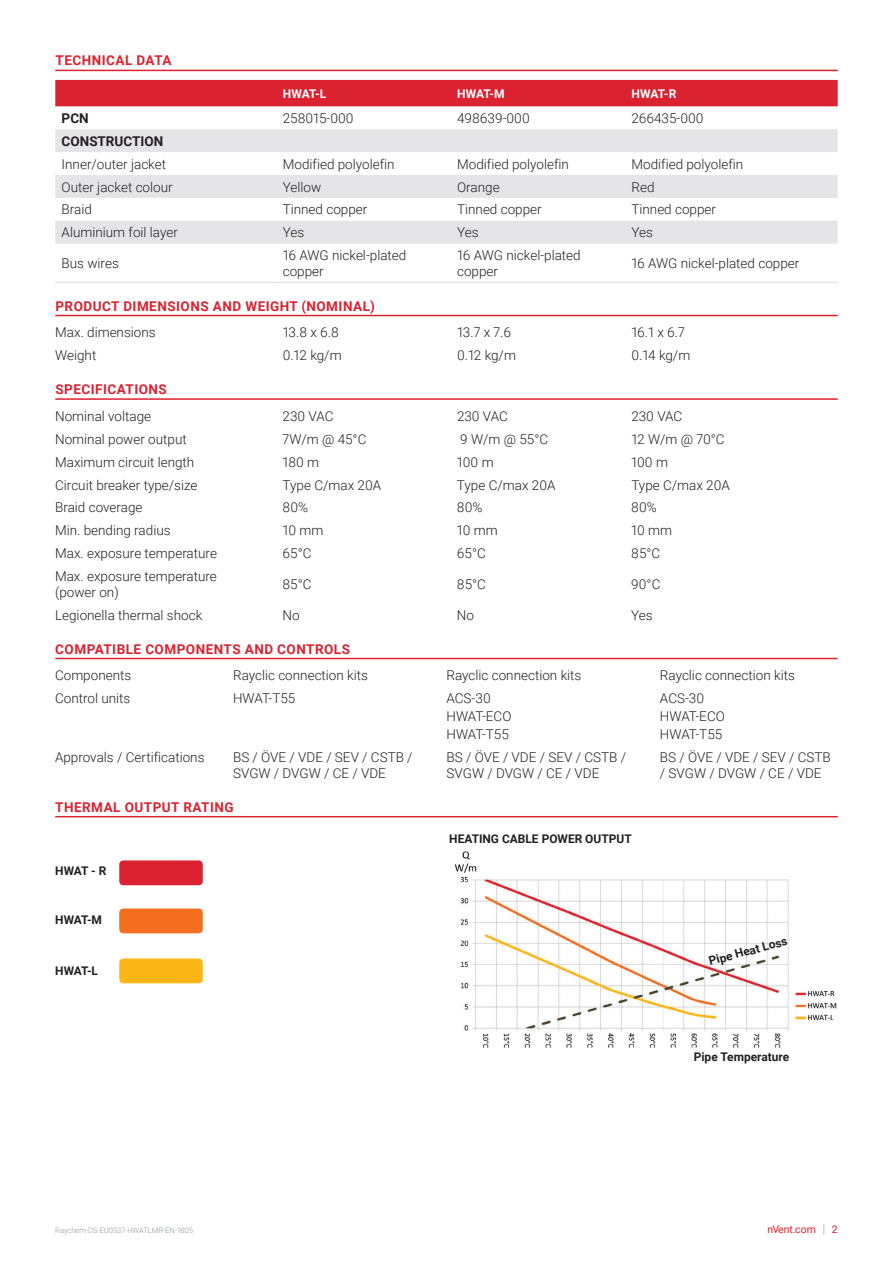
<style>
.page{position:relative;width:893px;height:1263px;background:#fff}
.page>*{position:absolute;margin:0;border:0;box-sizing:border-box;transform-origin:0 0}
.t1{font:300 13.5px/15.8px "Roboto";color:#231f20}
.t2{font:700 13.5px "Roboto";letter-spacing:.035em;color:#db2230}
.t3{font:700 13.5px "Roboto";color:#231f20}
.t4{font:700 12px "Roboto";color:#231f20}
.t5{font:700 12px "Roboto";letter-spacing:-.01em;color:#fff}
.t6{font:10.5px "Roboto";color:#db2230}
.t7{font:300 7.5px "Roboto";color:#8f959e}
.s1{font-weight:300;font-size:12.6px;color:#8f959e}
</style>
<div class="page">
<hr style="left:55px;top:70px;width:783px;height:1px;background:#db2230">
<hr style="left:55px;top:315px;width:783px;height:1px;background:#db2230">
<hr style="left:55px;top:398px;width:783px;height:2px;background:#db2230">
<hr style="left:55px;top:658px;width:783px;height:1px;background:#db2230">
<hr style="left:55px;top:816px;width:783px;height:1px;background:#db2230">
<div style="left:55px;top:80px;width:783px;height:26px;background:#db2230"></div>
<svg style="left:55px;top:129px;width:783px;height:115px;fill:#e5e5e8"></svg>
<hr style="left:55px;top:281px;width:221px;height:2px;background:#e5e5e8">
<hr style="left:276px;top:281px;width:175px;height:2px;background:#e5e5e8">
<hr style="left:451px;top:281px;width:174px;height:2px;background:#e5e5e8">
<hr style="left:625px;top:281px;width:213px;height:2px;background:#e5e5e8">
<div style="left:119px;top:860px;width:84px;height:25px;background:#db2230;border-radius:4px"></div>
<div style="left:119px;top:908px;width:84px;height:25px;background:#f36e21;border-radius:4px"></div>
<div style="left:119px;top:958px;width:84px;height:25px;background:#fcb615;border-radius:4px"></div>
<img style="left:454px;top:851px;width:383px;height:197px">
<p class="t2" style="left:56px;top:51px;width:117px">TECHNICAL DATA</p>
<p class="t5" style="left:283px;top:85px;width:45px">HWAT-L</p>
<p class="t5" style="left:457px;top:85px;width:49px">HWAT-M</p>
<p class="t5" style="left:631px;top:85px;width:46px">HWAT-R</p>
<p class="t3" style="left:62px;top:109px;width:29px">PCN</p>
<p class="t1" style="left:283px;top:110px;width:72px">258015-000</p>
<p class="t1" style="left:457px;top:110px;width:74px">498639-000</p>
<p class="t1" style="left:631px;top:110px;width:74px">266435-000</p>
<p class="t3" style="left:62px;top:131px;width:103px">CONSTRUCTION</p>
<p class="t1" style="left:62px;top:155px;width:106px">Inner/outer jacket</p>
<p class="t1" style="left:283px;top:155px;width:113px">Modified polyolefin</p>
<p class="t1" style="left:457px;top:155px;width:113px">Modified polyolefin</p>
<p class="t1" style="left:631px;top:155px;width:113px">Modified polyolefin</p>
<p class="t1" style="left:62px;top:178px;width:113px">Outer jacket colour</p>
<p class="t1" style="left:283px;top:178px;width:40px">Yellow</p>
<p class="t1" style="left:457px;top:178px;width:44px">Orange</p>
<p class="t1" style="left:631px;top:178px;width:25px">Red</p>
<p class="t1" style="left:62px;top:201px;width:32px">Braid</p>
<p class="t1" style="left:283px;top:201px;width:86px">Tinned copper</p>
<p class="t1" style="left:457px;top:201px;width:86px">Tinned copper</p>
<p class="t1" style="left:631px;top:201px;width:86px">Tinned copper</p>
<p class="t1" style="left:62px;top:224px;width:118px">Aluminium foil layer</p>
<p class="t1" style="left:283px;top:224px;width:23px">Yes</p>
<p class="t1" style="left:457px;top:224px;width:23px">Yes</p>
<p class="t1" style="left:631px;top:224px;width:23px">Yes</p>
<p class="t1" style="left:62px;top:255px;width:59px">Bus wires</p>
<p class="t1" style="left:283px;top:247px;width:125px">16 AWG nickel-plated copper</p>
<p class="t1" style="left:457px;top:247px;width:125px">16 AWG nickel-plated copper</p>
<p class="t1" style="left:631px;top:255px;width:169px">16 AWG nickel-plated copper</p>
<p class="t2" style="left:55px;top:296px;width:321px">PRODUCT DIMENSIONS AND WEIGHT (NOMINAL)</p>
<p class="t1" style="left:55px;top:324px;width:102px">Max. dimensions</p>
<p class="t1" style="left:283px;top:324px;width:58px">13.8 x 6.8</p>
<p class="t1" style="left:457px;top:324px;width:56px">13.7 x 7.6</p>
<p class="t1" style="left:631px;top:324px;width:55px">16.1 x 6.7</p>
<p class="t1" style="left:55px;top:347px;width:43px">Weight</p>
<p class="t1" style="left:283px;top:347px;width:60px">0.12 kg/m</p>
<p class="t1" style="left:457px;top:347px;width:60px">0.12 kg/m</p>
<p class="t1" style="left:631px;top:347px;width:60px">0.14 kg/m</p>
<p class="t2" style="left:55px;top:380px;width:113px">SPECIFICATIONS</p>
<p class="t1" style="left:55px;top:408px;width:98px">Nominal voltage</p>
<p class="t1" style="left:283px;top:408px;width:52px">230 VAC</p>
<p class="t1" style="left:457px;top:408px;width:52px">230 VAC</p>
<p class="t1" style="left:631px;top:408px;width:52px">230 VAC</p>
<p class="t1" style="left:55px;top:431px;width:133px">Nominal power output</p>
<p class="t1" style="left:283px;top:431px;width:85px">7W/m @ 45°C</p>
<p class="t1" style="left:460px;top:431px;width:90px">9 W/m @ 55°C</p>
<p class="t1" style="left:631px;top:431px;width:95px">12 W/m @ 70°C</p>
<p class="t1" style="left:55px;top:453px;width:141px">Maximum circuit length</p>
<p class="t1" style="left:283px;top:453px;width:38px">180 m</p>
<p class="t1" style="left:457px;top:453px;width:38px">100 m</p>
<p class="t1" style="left:631px;top:453px;width:38px">100 m</p>
<p class="t1" style="left:55px;top:476px;width:144px">Circuit breaker type/size</p>
<p class="t1" style="left:283px;top:476px;width:100px">Type C/max 20A</p>
<p class="t1" style="left:457px;top:476px;width:100px">Type C/max 20A</p>
<p class="t1" style="left:631px;top:476px;width:100px">Type C/max 20A</p>
<p class="t1" style="left:55px;top:499px;width:89px">Braid coverage</p>
<p class="t1" style="left:283px;top:499px;width:27px">80%</p>
<p class="t1" style="left:457px;top:499px;width:27px">80%</p>
<p class="t1" style="left:631px;top:499px;width:27px">80%</p>
<p class="t1" style="left:55px;top:522px;width:117px">Min. bending radius</p>
<p class="t1" style="left:283px;top:522px;width:42px">10 mm</p>
<p class="t1" style="left:457px;top:522px;width:42px">10 mm</p>
<p class="t1" style="left:631px;top:522px;width:42px">10 mm</p>
<p class="t1" style="left:55px;top:545px;width:163px">Max. exposure temperature</p>
<p class="t1" style="left:283px;top:545px;width:30px">65°C</p>
<p class="t1" style="left:457px;top:545px;width:30px">65°C</p>
<p class="t1" style="left:631px;top:545px;width:31px">85°C</p>
<p class="t1" style="left:55px;top:568px;width:163px">Max. exposure temperature (power on)</p>
<p class="t1" style="left:283px;top:576px;width:31px">85°C</p>
<p class="t1" style="left:457px;top:576px;width:31px">85°C</p>
<p class="t1" style="left:631px;top:576px;width:31px">90°C</p>
<p class="t1" style="left:55px;top:606px;width:149px">Legionella thermal shock</p>
<p class="t1" style="left:283px;top:606px;width:19px">No</p>
<p class="t1" style="left:457px;top:606px;width:19px">No</p>
<p class="t1" style="left:631px;top:606px;width:23px">Yes</p>
<p class="t2" style="left:55px;top:639px;width:296px">COMPATIBLE COMPONENTS AND CONTROLS</p>
<p class="t1" style="left:55px;top:667px;width:78px">Components</p>
<p class="t1" style="left:233px;top:667px;width:136px">Rayclic connection kits</p>
<p class="t1" style="left:446px;top:667px;width:136px">Rayclic connection kits</p>
<p class="t1" style="left:660px;top:667px;width:136px">Rayclic connection kits</p>
<p class="t1" style="left:55px;top:690px;width:77px">Control units</p>
<p class="t1" style="left:233px;top:690px;width:64px">HWAT-T55</p>
<p class="t1" style="left:446px;top:689px;width:66px;line-height:18px">ACS-30<br>HWAT-ECO<br>HWAT-T55</p>
<p class="t1" style="left:660px;top:689px;width:66px;line-height:18px">ACS-30<br>HWAT-ECO<br>HWAT-T55</p>
<p class="t1" style="left:55px;top:749px;width:151px">Approvals / Certifications</p>
<p class="t1" style="left:233px;top:749px;width:181px">BS / ÖVE / VDE / SEV / CSTB /<br>SVGW / DVGW / CE / VDE</p>
<p class="t1" style="left:446px;top:749px;width:181px">BS / ÖVE / VDE / SEV / CSTB /<br>SVGW / DVGW / CE / VDE</p>
<p class="t1" style="left:660px;top:749px;width:172px">BS / ÖVE / VDE / SEV / CSTB / SVGW / DVGW / CE / VDE</p>
<p class="t2" style="left:55px;top:797px;width:180px">THERMAL OUTPUT RATING</p>
<p class="t4" style="left:55px;top:862px;width:53px">HWAT - R</p>
<p class="t4" style="left:55px;top:912px;width:48px">HWAT-M</p>
<p class="t4" style="left:55px;top:962px;width:44px">HWAT-L</p>
<p class="t4" style="left:449px;top:830px;width:184px">HEATING CABLE POWER OUTPUT</p>
<p class="t4" style="left:707px;top:953px;width:82px;rotate:-15deg">Pipe Heat Loss</p>
<p class="t4" style="left:694px;top:1049px;width:97px">Pipe Temperature</p>
<p class="t7" style="left:55px;top:1225px;width:139px">Raychem-DS-EU0537-HWATLMR-EN-1805</p>
<p class="t6" style="left:767px;top:1222px;width:72px">nVent.com <span class="s1">|</span> 2</p>
</div>
